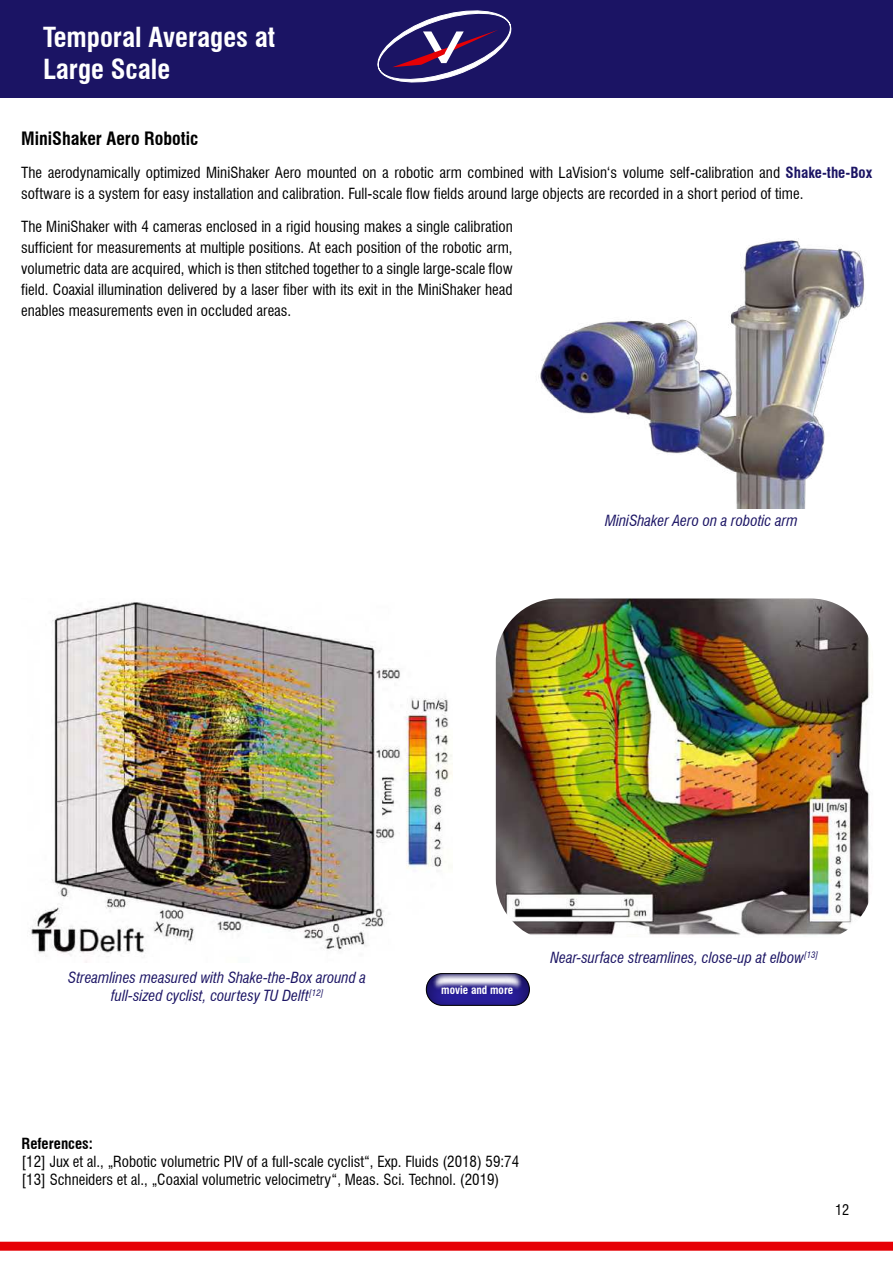
<style>
.page{position:relative;width:893px;height:1263px;background:#fff}
.page>*{position:absolute;margin:0;border:0;box-sizing:border-box;transform-origin:0 0}
.t1{font:700 condensed 27px/31.5px "Swiss 721 BT";color:#fff}
.t2{font:700 condensed 18px "Swiss 721 BT";color:#000}
.t3{font:condensed 15px/21px "Swiss 721 BT";color:#000}
.t4{font:italic condensed 15px/18px "Swiss 721 BT";color:#1b1464;text-align:center}
.t5{font:700 condensed 15px "Swiss 721 BT";color:#000}
.t6{font:condensed 14.25px "Swiss 721 BT";color:#000}
.t7{font:700 condensed 11.25px "Swiss 721 BT";color:#fff}
.s1{font-weight:700;color:#1b1464}
</style>
<div class="page">
<div style="left:0;top:0;width:893px;height:97px;background:#1b1464"></div>
<div style="left:0;top:1242px;width:893px;height:9px;background:#e60005"></div>
<svg style="left:378px;top:11px;width:133px;height:71px"></svg>
<img style="left:538px;top:240px;width:327px;height:269px">
<img style="left:496px;top:598px;width:376px;height:337px">
<img style="left:30px;top:602px;width:423px;height:360px">
<svg style="left:425px;top:991px;width:105px;height:15px"></svg>
<svg style="left:425px;top:973px;width:105px;height:18px;background:#8580b6"></svg>
<div style="left:426px;top:973px;width:104px;height:33px;border:1px solid #000;border-radius:16px"></div>
<h1 class="t1" style="left:43px;top:24px;width:234px">Temporal Averages at<br>Large Scale</h1>
<p class="t2" style="left:21px;top:131px;width:178px">MiniShaker Aero Robotic</p>
<p class="t3" style="left:21px;top:163px;width:852px">The aerodynamically optimized MiniShaker Aero mounted on a robotic arm combined with LaVision‘s volume self-calibration and <span class="s1">Shake-the-Box </span>software is a system for easy installation and calibration. Full-scale flow fields around large objects are recorded in a short period of time.</p>
<p class="t3" style="left:21px;top:217px;width:493px;text-align:justify">The MiniShaker with 4 cameras enclosed in a rigid housing makes a single calibration sufficient for measurements at multiple positions. At each position of the robotic arm, volumetric data are acquired, which is then stitched together to a single large-scale flow field. Coaxial illumination delivered by a laser fiber with its exit in the MiniShaker head enables measurements even in occluded areas.</p>
<p class="t4" style="left:605px;top:513px;width:194px">MiniShaker Aero on a robotic arm</p>
<p class="t4" style="left:68px;top:970px;width:300px">Streamlines measured with Shake-the-Box around a full-sized cyclist, courtesy TU Delft<sup>[12]</sup></p>
<p class="t7" style="left:441px;top:985px;width:73px">movie and more</p>
<p class="t4" style="left:550px;top:949px;width:269px">Near-surface streamlines, close-up at elbow<sup>[13]</sup></p>
<p class="t5" style="left:21px;top:1137px;width:73px">References:</p>
<p class="t3" style="left:21px;top:1154px;width:499px;line-height:18px">[12] Jux et al., „Robotic volumetric PIV of a full-scale cyclist“, Exp. Fluids (2018) 59:74 [13] Schneiders et al., „Coaxial volumetric velocimetry“, Meas. Sci. Technol. (2019)</p>
<p class="t6" style="left:835px;top:1204px;width:16px">12</p>
</div>
